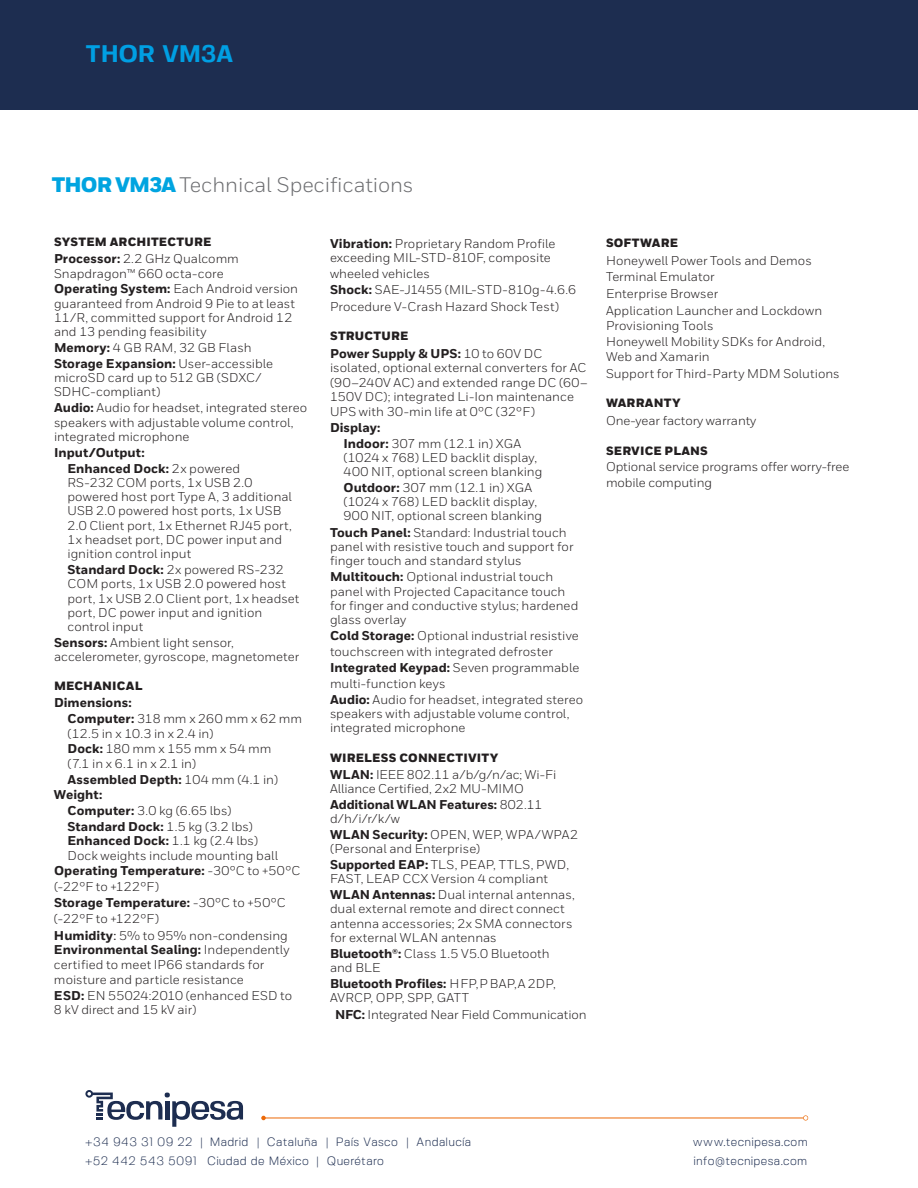
<style>
.page{position:relative;width:918px;height:1188px;background:#fff}
.page>*{position:absolute;margin:0;border:0;box-sizing:border-box;transform-origin:0 0}
.t1{font:700 24px "Fivo Sans";color:#009fe3}
.Datasheet__Specifica{font:21px "Honeywell Sans";letter-spacing:-.005em;color:#6c6d70}
.Datasheet__Specifica-2{font:12.75px/14.2px "Honeywell Sans";color:#231f20}
.Cover__Copyright{font:12.75px/16.6px "Honeywell Sans";color:#231f20}
.Datasheet__Specifica-3{font:800 12.75px/14.2px "Honeywell Sans";color:#231f20}
.t2{font:300 12px/20px "Fivo Sans";letter-spacing:.025em;color:#1d2d50}
.Datasheet__Specifica-4{font:900 12px "Honeywell Sans";letter-spacing:.015em;color:#231f20}
.Cover__Copyright-2{font:900 12px "Honeywell Sans";letter-spacing:.015em;color:#231f20}
.s1{font-weight:900;color:#00a4e0}
.s2{font-weight:800}
.s3{font-weight:400}
.s4{font-weight:500}
</style>
<div class="page">
<div style="left:0;top:0;width:918px;height:110px;background:#1d2d50"></div>
<svg style="left:85px;top:1090px;width:158px;height:37px"></svg>
<hr style="left:263px;top:1118px;width:543px;height:1px;background:#ec6907">
<svg style="left:261px;top:1116px;width:5px;height:4px"></svg>
<svg style="left:803px;top:1115px;width:5px;height:6px"></svg>
<h1 class="t1" style="left:85px;top:39px;width:149px">THOR VM3A</h1>
<p class="Datasheet__Specifica" style="left:52px;top:172px;width:363px"><span class="s1">THOR VM3A</span> Technical Specifications</p>
<p class="Datasheet__Specifica-4" style="left:54px;top:235px;width:159px">SYSTEM ARCHITECTURE</p>
<p class="Datasheet__Specifica-2" style="left:54px;top:252px;width:186px"><span class="s2">Processor:</span> 2.2 GHz Qualcomm<br>Snapdragon™ 660 octa-core</p>
<p class="Datasheet__Specifica-2" style="left:54px;top:282px;width:246px"><span class="s2">Operating System:</span> Each Android version guaranteed from Android 9 Pie to at least 11/R, committed support for Android 12 and 13 pending feasibility</p>
<p class="Datasheet__Specifica-2" style="left:54px;top:341px;width:199px"><span class="s2">Memory:</span> 4 GB RAM, 32 GB Flash</p>
<p class="Datasheet__Specifica-2" style="left:54px;top:356px;width:221px"><span class="s2">Storage Expansion:</span> User-accessible microSD card up to 512 GB (SDXC/<br>SDHC-compliant)</p>
<p class="Datasheet__Specifica-2" style="left:54px;top:401px;width:255px"><span class="s2">Audio:</span> Audio for headset, integrated stereo speakers with adjustable volume control, integrated microphone</p>
<p class="Datasheet__Specifica-3" style="left:54px;top:446px;width:92px">Input/Output:</p>
<p class="Datasheet__Specifica-2" style="left:68px;top:461px;width:226px"><span class="s2">Enhanced Dock:</span> 2x powered<br>RS-232 COM ports, 1x USB 2.0 powered host port Type A, 3 additional<br>USB 2.0 powered host ports, 1x USB<br>2.0 Client port, 1x Ethernet RJ45 port,<br>1x headset port, DC power input and ignition control input</p>
<p class="Datasheet__Specifica-2" style="left:68px;top:563px;width:233px"><span class="s2">Standard Dock:</span> 2x powered RS-232<br>COM ports, 1x USB 2.0 powered host port, 1x USB 2.0 Client port, 1x headset port, DC power input and ignition control input</p>
<p class="Datasheet__Specifica-2" style="left:54px;top:635px;width:247px"><span class="s2">Sensors:</span> Ambient light sensor, accelerometer, gyroscope, magnetometer</p>
<p class="Datasheet__Specifica-4" style="left:54px;top:679px;width:90px">MECHANICAL</p>
<p class="Datasheet__Specifica-3" style="left:54px;top:696px;width:79px">Dimensions:</p>
<p class="Datasheet__Specifica-2" style="left:68px;top:712px;width:236px"><span class="s2">Computer:</span> 318 mm x 260 mm x 62 mm (12.5 in x 10.3 in x 2.4 in)</p>
<p class="Datasheet__Specifica-2" style="left:67px;top:742px;width:205px"><span class="s2">Dock:</span> 180 mm x 155 mm x 54 mm (7.1 in x 6.1 in x 2.1 in)</p>
<p class="Datasheet__Specifica-3" style="left:67px;top:772px;width:212px">Assembled Depth: <span class="s3">104 mm (4.1 in)</span></p>
<p class="Datasheet__Specifica-3" style="left:54px;top:788px;width:50px">Weight:</p>
<p class="Datasheet__Specifica-2" style="left:67px;top:804px;width:166px"><span class="s2">Computer:</span> 3.0 kg (6.65 lbs)</p>
<p class="Datasheet__Specifica-2" style="left:67px;top:820px;width:212px"><span class="s2">Standard Dock:</span> 1.5 kg (3.2 lbs)<br><span class="s2">Enhanced Dock:</span> 1.1 kg (2.4 lbs)<br>Dock weights include mounting ball</p>
<p class="Datasheet__Specifica-2" style="left:54px;top:863px;width:248px;line-height:16px"><span class="s2">Operating Temperature:</span> -30°C to +50°C (-22°F to +122°F)<br><span class="s2">Storage Temperature:</span> -30°C to +50°C (-22°F to +122°F)<br><span class="s2">Humidity</span><span class="s4">:</span> 5% to 95% non-condensing</p>
<p class="Datasheet__Specifica-2" style="left:54px;top:943px;width:237px;line-height:14.7px"><span class="s2">Environmental Sealing:</span> Independently certified to meet IP66 standards for moisture and particle resistance</p>
<p class="Datasheet__Specifica-2" style="left:54px;top:989px;width:240px"><span class="s2">ESD:</span> EN 55024:2010 (enhanced ESD to<br>8 kV direct and 15 kV air)</p>
<p class="Datasheet__Specifica-2" style="left:330px;top:236px;width:227px"><span class="s2">Vibration:</span> Proprietary Random Profile exceeding MIL-STD-810F, composite</p>
<p class="Datasheet__Specifica-2" style="left:330px;top:266px;width:102px">wheeled vehicles</p>
<p class="Datasheet__Specifica-2" style="left:330px;top:283px;width:248px"><span class="s2">Shock:</span> SAE-J1455 (MIL-STD-810g-4.6.6</p>
<p class="Datasheet__Specifica-2" style="left:330px;top:299px;width:231px">Procedure V-Crash Hazard Shock Test)</p>
<p class="Datasheet__Specifica-4" style="left:330px;top:329px;width:80px">STRUCTURE</p>
<p class="Datasheet__Specifica-2" style="left:330px;top:346px;width:259px"><span class="s2">Power Supply &amp; UPS:</span> 10 to 60V DC isolated, optional external converters for AC (90–240V AC) and extended range DC (60– 150V DC); integrated Li-Ion maintenance UPS with 30-min life at 0°C (32°F)</p>
<p class="Datasheet__Specifica-3" style="left:330px;top:421px;width:52px">Display:</p>
<p class="Datasheet__Specifica-2" style="left:344px;top:436px;width:200px"><span class="s2">Indoor:</span> 307 mm (12.1 in) XGA (1024 x 768) LED backlit display,<br>400 NIT, optional screen blanking</p>
<p class="Datasheet__Specifica-2" style="left:344px;top:480px;width:200px"><span class="s2">Outdoor:</span> 307 mm (12.1 in) XGA (1024 x 768) LED backlit display,<br>900 NIT, optional screen blanking</p>
<p class="Datasheet__Specifica-2" style="left:330px;top:526px;width:245px"><span class="s2">Touch Panel:</span> Standard: Industrial touch panel with resistive touch and support for finger touch and standard stylus</p>
<p class="Datasheet__Specifica-2" style="left:330px;top:570px;width:250px"><span class="s2">Multitouch:</span> Optional industrial touch panel with Projected Capacitance touch for finger and conductive stylus; hardened glass overlay</p>
<p class="Datasheet__Specifica-2" style="left:330px;top:628px;width:255px;line-height:15.9px"><span class="s2">Cold Storage:</span> Optional industrial resistive touchscreen with integrated defroster <span class="s2">Integrated Keypad:</span> Seven programmable multi-function keys<br><span class="s2">Audio:</span> Audio for headset, integrated stereo</p>
<p class="Datasheet__Specifica-2" style="left:330px;top:707px;width:241px">speakers with adjustable volume control, integrated microphone</p>
<p class="Datasheet__Specifica-4" style="left:330px;top:750px;width:170px">WIRELESS CONNECTIVITY</p>
<p class="Datasheet__Specifica-2" style="left:330px;top:767px;width:228px"><span class="s2">WLAN:</span> IEEE 802.11 a/b/g/n/ac; Wi-Fi<br>Alliance Certified, 2x2 MU-MIMO</p>
<p class="Datasheet__Specifica-3" style="left:330px;top:798px;width:214px">Additional WLAN Features: <span class="s3">802.11 d/h/i/r/k/w</span></p>
<p class="Datasheet__Specifica-2" style="left:330px;top:827px;width:250px"><span class="s2">WLAN Security:</span> OPEN, WEP, WPA/WPA2 (Personal and Enterprise)</p>
<p class="Datasheet__Specifica-2" style="left:330px;top:857px;width:241px"><span class="s2">Supported EAP:</span> TLS, PEAP, TTLS, PWD,<br>FAST, LEAP CCX Version 4 compliant</p>
<p class="Datasheet__Specifica-2" style="left:330px;top:888px;width:246px"><span class="s2">WLAN Antennas:</span> Dual internal antennas, dual external remote and direct connect antenna accessories; 2x SMA connectors for external WLAN antennas</p>
<p class="Datasheet__Specifica-2" style="left:330px;top:946px;width:221px"><span class="s2">Bluetooth®:</span> Class 1.5 V5.0 Bluetooth and BLE</p>
<p class="Datasheet__Specifica-2" style="left:330px;top:976px;width:227px"><span class="s2">Bluetooth Profiles:</span> HFP, PBAP,A 2DP,<br>AVRCP, OPP, SPP, GATT</p>
<p class="Datasheet__Specifica-2" style="left:335px;top:1007px;width:253px"><span class="s2">NFC:</span> Integrated Near Field Communication</p>
<p class="Cover__Copyright-2" style="left:606px;top:235px;width:74px">SOFTWARE</p>
<p class="Cover__Copyright" style="left:606px;top:252px;width:218px">Honeywell Power Tools and Demos<br>Terminal Emulator<br>Enterprise Browser<br>Application Launcher and Lockdown</p>
<p class="Cover__Copyright" style="left:606px;top:317px;width:221px">Provisioning Tools<br>Honeywell Mobility SDKs for Android,</p>
<p class="Cover__Copyright" style="left:606px;top:348px;width:235px">Web and Xamarin<br>Support for Third-Party MDM Solutions</p>
<p class="Cover__Copyright-2" style="left:606px;top:396px;width:76px">WARRANTY</p>
<p class="Cover__Copyright" style="left:606px;top:412px;width:152px">One-year factory warranty</p>
<p class="Cover__Copyright-2" style="left:606px;top:444px;width:103px">SERVICE PLANS</p>
<p class="Cover__Copyright" style="left:606px;top:459px;width:245px;line-height:16px">Optional service programs offer worry-free mobile computing</p>
<p class="t2" style="left:85px;top:1132px;width:387px">+34 943 31 09 22 | Madrid | Cataluña | País Vasco | Andalucía +52 442 543 5091 Ciudad de México | Querétaro</p>
<p class="t2" style="left:693px;top:1132px;width:117px">www.tecnipesa.com info@tecnipesa.com</p>
</div>
